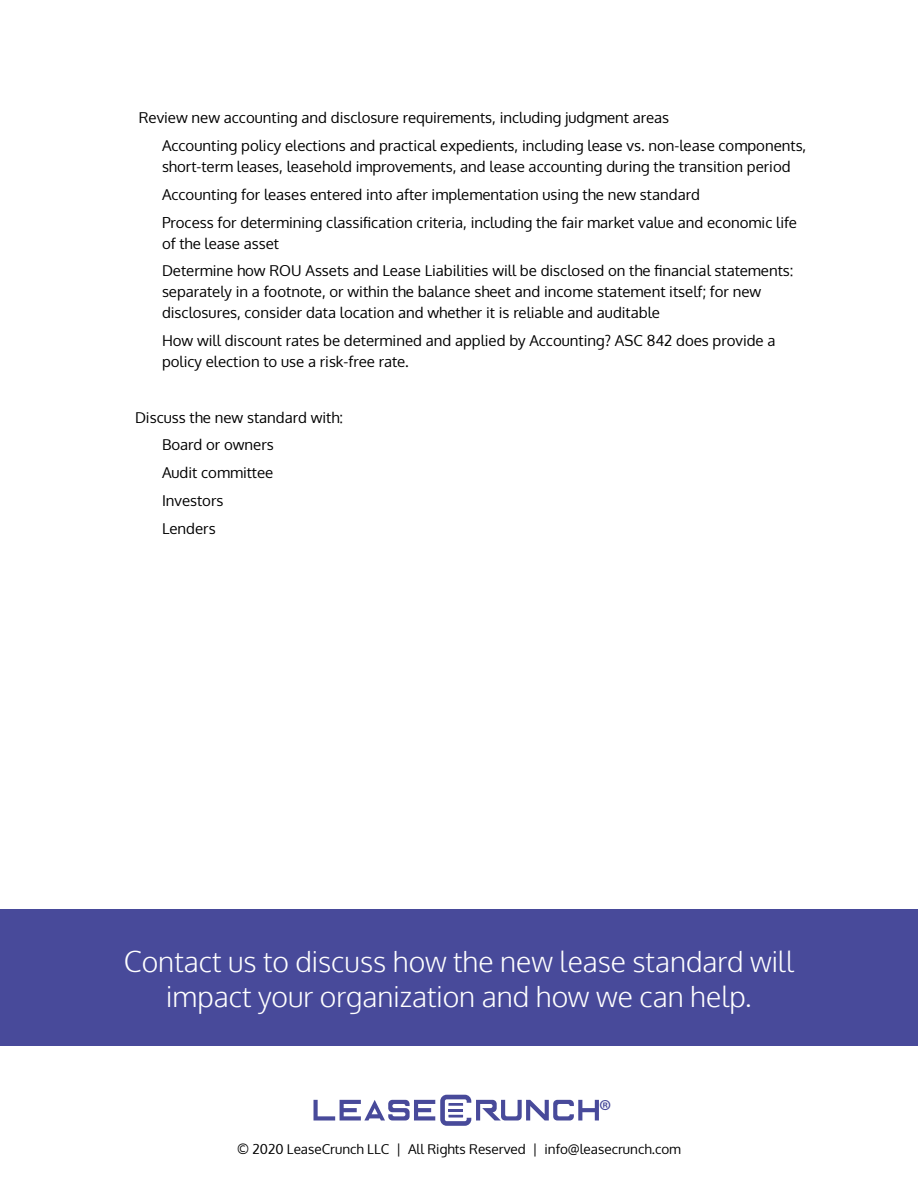
<style>
.page{position:relative;width:918px;height:1188px;background:#fff}
.page>*{position:absolute;margin:0;border:0;box-sizing:border-box;transform-origin:0 0}
.t1{font:30.6px "Myriad Pro";color:#484a9a}
.t2{font:300 28.5px/34.5px "Oxygen";color:#fff;text-align:center}
.t3{font:15px/27.8px "Oxygen";color:#000}
.t4{font:13.5px "Oxygen";color:#000}
</style>
<div class="page">
<svg style="left:314px;top:1095px;width:285px;height:30px"></svg>
<hr style="left:448px;top:1109px;width:15px;height:3px;background:#484a9a">
<div style="left:0;top:910px;width:918px;height:136px;background:#484a9a"></div>
<p class="t3" style="left:162px;top:104px;width:646px;text-indent:-23px">Review new accounting and disclosure requirements, including judgment areas<br>Accounting policy elections and practical expedients, including lease vs. non-lease components,</p>
<p class="t3" style="left:162px;top:153px;width:637px">short-term leases, leasehold improvements, and lease accounting during the transition period<br>Accounting for leases entered into after implementation using the new standard<br>Process for determining classification criteria, including the fair market value and economic life</p>
<p class="t3" style="left:162px;top:229px;width:633px">of the lease asset<br>Determine how ROU Assets and Lease Liabilities will be disclosed on the financial statements:</p>
<p class="t3" style="left:162px;top:282px;width:601px;line-height:21px">separately in a footnote, or within the balance sheet and income statement itself; for new disclosures, consider data location and whether it is reliable and auditable</p>
<p class="t3" style="left:162px;top:330px;width:615px;line-height:21px">How will discount rates be determined and applied by Accounting? ASC 842 does provide a policy election to use a risk-free rate.</p>
<p class="t3" style="left:162px;top:403px;width:183px;text-indent:-27px">Discuss the new standard with:<br>Board or owners<br>Audit committee<br>Investors<br>Lenders</p>
<h2 class="t2" style="left:124px;top:946px;width:672px">Contact us to discuss how the new lease standard will impact your organization and how we can help.</h2>
<h1 class="t1" style="left:599px;top:1092px;width:14px">®</h1>
<p class="t4" style="left:237px;top:1140px;width:445px">© 2020 LeaseCrunch LLC | All Rights Reserved | info@leasecrunch.com</p>
</div>
